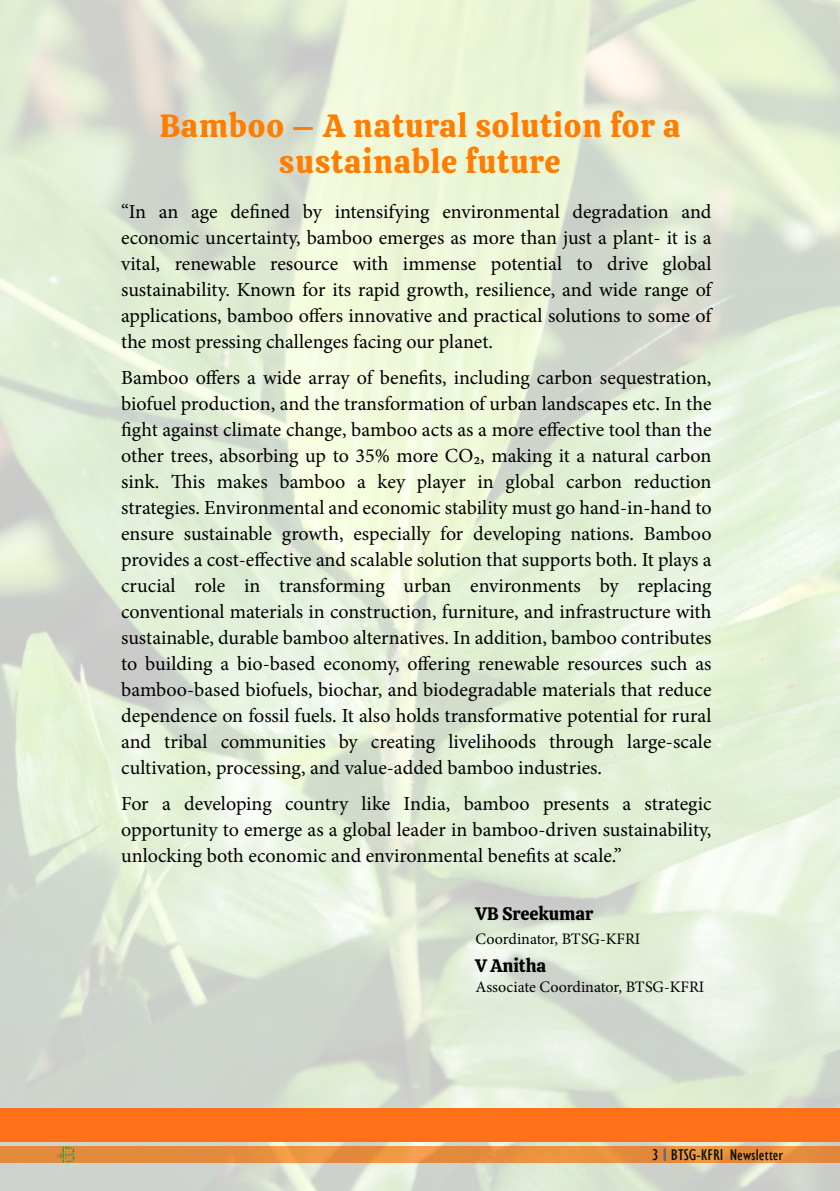
<style>
.page{position:relative;width:840px;height:1191px;background:#fff}
.page>*{position:absolute;margin:0;border:0;box-sizing:border-box;transform-origin:0 0}
.t1{font:32px/36px "Calistoga";letter-spacing:.03em;color:#ff7d00;text-align:center}
.t2{font:20px/26px "Minion Pro";color:#000;text-align:justify}
.t3{font:18px "Calistoga";color:#000}
.t4{font:16px "Minion Pro";color:#000}
.t5{font:condensed 16px "Gill Sans";color:#001300;scale:1.14 1}
</style>
<div class="page">
<div style="left:0;top:1108px;width:839px;height:34px;background:#ff7119"></div>
<div style="left:0;top:1146px;width:839px;height:17px;background:#ff7100;opacity:.46"></div>
<img style="left:57px;top:1146px;width:18px;height:16px">
<svg style="left:663px;top:1148px;width:2px;height:13px"></svg>
<h1 class="t1" style="left:160px;top:108px;width:521px">Bamboo – A natural solution for a sustainable future</h1>
<p class="t2" style="left:121px;top:200px;width:591px">“In an age defined by intensifying environmental degradation and economic uncertainty, bamboo emerges as more than just a plant- it is a vital, renewable resource with immense potential to drive global sustainability. Known for its rapid growth, resilience, and wide range of applications, bamboo offers innovative and practical solutions to some of the most pressing challenges facing our planet.</p>
<p class="t2" style="left:121px;top:366px;width:591px">Bamboo offers a wide array of benefits, including carbon sequestration, biofuel production, and the transformation of urban landscapes etc. In the fight against climate change, bamboo acts as a more effective tool than the other trees, absorbing up to 35% more CO₂, making it a natural carbon sink. This makes bamboo a key player in global carbon reduction strategies. Environmental and economic stability must go hand-in-hand to ensure sustainable growth, especially for developing nations. Bamboo provides a cost-effective and scalable solution that supports both. It plays a crucial role in transforming urban environments by replacing conventional materials in construction, furniture, and infrastructure with sustainable, durable bamboo alternatives. In addition, bamboo contributes to building a bio-based economy, offering renewable resources such as bamboo-based biofuels, biochar, and biodegradable materials that reduce dependence on fossil fuels. It also holds transformative potential for rural and tribal communities by creating livelihoods through large-scale cultivation, processing, and value-added bamboo industries.</p>
<p class="t2" style="left:121px;top:792px;width:591px">For a developing country like India, bamboo presents a strategic opportunity to emerge as a global leader in bamboo-driven sustainability, unlocking both economic and environmental benefits at scale.”</p>
<p class="t3" style="left:475px;top:901px;width:119px">VB Sreekumar</p>
<p class="t4" style="left:475px;top:932px;width:166px">Coordinator, BTSG-KFRI</p>
<p class="t3" style="left:475px;top:953px;width:72px">V Anitha</p>
<p class="t4" style="left:475px;top:980px;width:230px">Associate Coordinator, BTSG-KFRI</p>
<p class="t5" style="left:651px;top:1148px;width:116px">3 BTSG-KFRI Newsletter</p>
</div>
